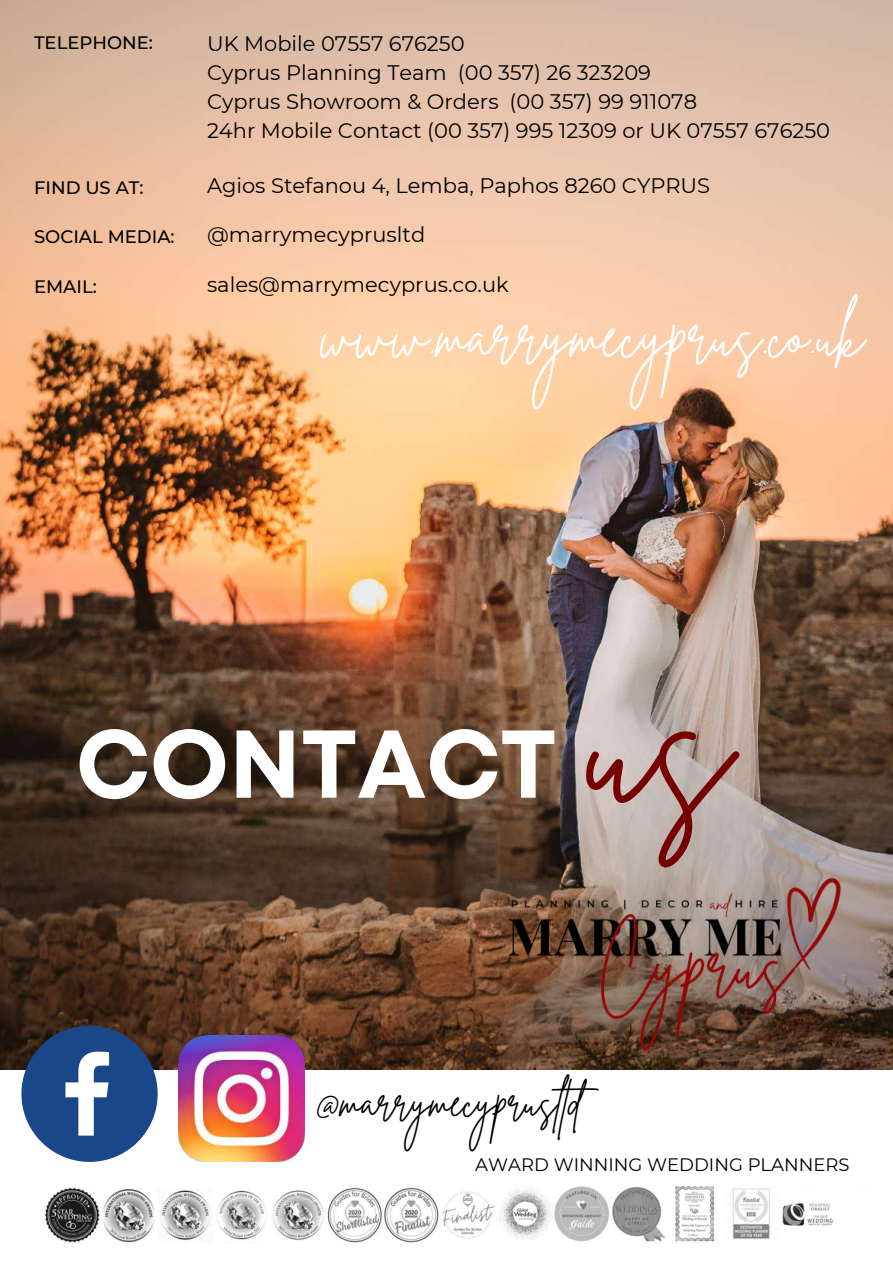
<style>
.page{position:relative;width:893px;height:1264px;background:#fff}
.page>*{position:absolute;margin:0;border:0;box-sizing:border-box;transform-origin:0 0}
.t1{font:186.45px "Brittany Signature";color:#760101}
.t2{font:700 96px "Mont";color:#fff}
.t3{font:63px "Brittany Signature";color:#fff}
.t4{font:42px "Brittany Signature";color:#000}
.t5{font:21px/29.2px "Montserrat";color:#000}
.t6{font:500 18px "Montserrat";color:#000}
.t7{font:18px "Montserrat";color:#000}
</style>
<div class="page">
<img style="left:0;top:0;width:892px;height:1069px">
<svg style="left:21px;top:1025px;width:137px;height:136px"></svg>
<img style="left:178px;top:1035px;width:126px;height:126px">
<img style="left:44px;top:1187px;width:451px;height:56px">
<img style="left:500px;top:1186px;width:334px;height:56px">
<img style="left:475px;top:831px;width:381px;height:239px">
<p class="t6" style="left:34px;top:31px;width:120px">TELEPHONE:</p>
<p class="t6" style="left:34px;top:176px;width:111px">FIND US AT:</p>
<p class="t6" style="left:34px;top:226px;width:142px">SOCIAL MEDIA:</p>
<p class="t6" style="left:34px;top:275px;width:64px">EMAIL:</p>
<p class="t5" style="left:207px;top:28px;width:624px">UK Mobile 07557 676250<br>Cyprus Planning Team (00 357) 26 323209<br>Cyprus Showroom &amp; Orders (00 357) 99 911078<br>24hr Mobile Contact (00 357) 995 12309 or UK 07557 676250</p>
<p class="t5" style="left:207px;top:170px;width:504px">Agios Stefanou 4, Lemba, Paphos 8260 CYPRUS</p>
<p class="t5" style="left:207px;top:220px;width:220px">@marrymecyprusltd</p>
<p class="t5" style="left:207px;top:269px;width:303px">sales@marrymecyprus.co.uk</p>
<h3 class="t3" style="left:321px;top:293px;width:545px">www.marrymecyprus.co.uk</h3>
<h2 class="t2" style="left:76px;top:728px;width:482px">CONTACT</h2>
<h1 class="t1" style="left:588px;top:617px;width:143px">us</h1>
<h3 class="t4" style="left:315px;top:1074px;width:296px">@marrymecyprusltd</h3>
<p class="t7" style="left:475px;top:1153px;width:376px">AWARD WINNING WEDDING PLANNERS</p>
</div>
